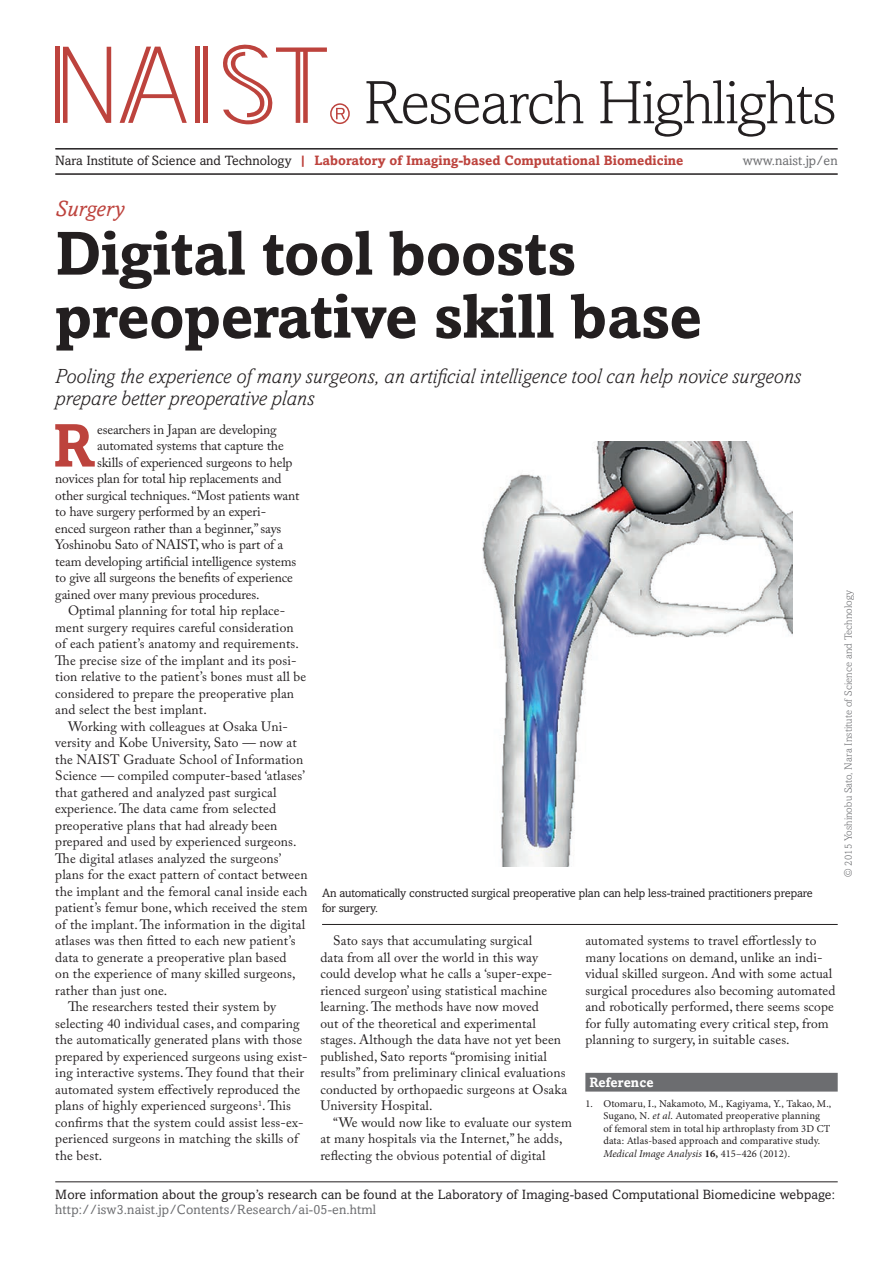
<style>
.page{position:relative;width:893px;height:1263px;background:#fff}
.page>*{position:absolute;margin:0;border:0;box-sizing:border-box;transform-origin:0 0}
.t1{font:300 61.65px "Amasis MT Pro";letter-spacing:-.02em;color:#231f20}
.t2{font:700 61.5px/63px "Amasis MT Pro";letter-spacing:-.01em;color:#231f20}
.Body_drop{font:700 61.05px "Amasis MT Pro";color:#bd433d}
.t3{font:italic 22.5px "Amasis MT Pro";color:#bd433d}
.t4{font:italic 300 21px/22.2px "Amasis MT Pro";color:#231f20}
.body{font:13.5px/16.5px "Adobe Caslon Pro";letter-spacing:.01em;color:#231f20}
.Body_drop-2{font:13.5px "Adobe Caslon Pro";letter-spacing:-.01em;color:#231f20}
.Bottom_Body{font:13.5px "Amasis MT Pro";letter-spacing:.01em;color:#231f20}
.t5{font:700 13.5px "Amasis MT Pro";color:#bd433d}
.Webpage{font:13.5px "Amasis MT Pro";letter-spacing:.01em;color:#6c6d70}
.Referene_head{font:700 13.5px "Amasis MT Pro";letter-spacing:.01em;color:#fff}
.Fig_caption{font:12px/15px "Amasis MT Pro";letter-spacing:-.01em;color:#231f20}
.t6{font:10.5px/12.6px "Minion Pro";letter-spacing:.005em;color:#231f20}
.Credit{font:300 10.5px "Amasis MT Pro";letter-spacing:.01em;color:#6c6d70}
.s1{font-weight:400;color:#231f20}
.s2{font-style:italic}
.s3{font-weight:700}
</style>
<div class="page">
<div style="left:585px;top:1073px;width:253px;height:18px;background:#6c6d70"></div>
<img style="left:482px;top:441px;width:310px;height:426px">
<hr style="left:322px;top:924px;width:516px;height:1px;background:#231f20">
<hr style="left:55px;top:1181px;width:783px;height:1px;background:#231f20">
<hr style="left:55px;top:148px;width:783px;height:2px;background:#231f20">
<div style="left:203px;top:47px;width:5px;height:76px;background:#bd433d"></div>
<div style="left:195px;top:47px;width:5px;height:76px;background:#bd433d"></div>
<svg style="left:63px;top:47px;width:48px;height:76px"></svg>
<svg style="left:223px;top:44px;width:104px;height:80px"></svg>
<svg style="left:120px;top:47px;width:67px;height:76px"></svg>
<div style="left:55px;top:47px;width:5px;height:76px;background:#bd433d"></div>
<svg style="left:336px;top:108px;width:9px;height:11px"></svg>
<div style="left:330px;top:103px;width:20px;height:21px;border:2px solid #bd433d;border-radius:50%"></div>
<hr style="left:55px;top:173px;width:783px;height:2px;background:#231f20">
<p class="t1" style="left:364px;top:67px;width:475px">Research Highlights</p>
<p class="t5" style="left:55px;top:153px;width:630px"><span class="s1">Nara Institute of Science and Technology</span> | Laboratory of Imaging-based Computational Biomedicine</p>
<p class="Webpage" style="left:743px;top:153px;width:96px">www.naist.jp/en</p>
<p class="t3" style="left:55px;top:196px;width:71px">Surgery</p>
<p class="t2" style="left:55px;top:222px;width:648px">Digital tool boosts preoperative skill base</p>
<p class="t4" style="left:55px;top:365px;width:747px">Pooling the experience of many surgeons, an artificial intelligence tool can help novice surgeons prepare better preoperative plans</p>
<p class="Body_drop" style="left:53px;top:408px;width:43px">R</p>
<p class="Body_drop-2" style="left:97px;top:421px;width:181px">esearchers in Japan are developing</p>
<p class="Body_drop-2" style="left:97px;top:437px;width:188px">automated systems that capture the</p>
<p class="Body_drop-2" style="left:97px;top:454px;width:197px">skills of experienced surgeons to help</p>
<p class="Body_drop-2" style="left:55px;top:470px;width:228px">novices plan for total hip replacements and</p>
<p class="Body_drop-2" style="left:55px;top:487px;width:246px">other surgical techniques. “Most patients want</p>
<p class="Body_drop-2" style="left:55px;top:503px;width:212px">to have surgery performed by an experi-</p>
<p class="Body_drop-2" style="left:55px;top:520px;width:228px">enced surgeon rather than a beginner,” says</p>
<p class="Body_drop-2" style="left:55px;top:536px;width:230px">Yoshinobu Sato of NAIST, who is part of a</p>
<p class="Body_drop-2" style="left:55px;top:553px;width:242px">team developing artificial intelligence systems</p>
<p class="Body_drop-2" style="left:55px;top:569px;width:239px">to give all surgeons the benefits of experience</p>
<p class="Body_drop-2" style="left:55px;top:586px;width:206px">gained over many previous procedures.</p>
<p class="body" style="left:55px;top:602px;width:253px;text-indent:13px">Optimal planning for total hip replace&shy;ment surgery requires careful consideration of each patient’s anatomy and requirements.<br>The precise size of the implant and its posi&shy;tion relative to the patient’s bones must all be considered to prepare the preoperative plan and select the best implant.</p>
<p class="body" style="left:55px;top:718px;width:254px;text-indent:13px">Working with colleagues at Osaka Uni&shy;versity and Kobe University, Sato — now at the NAIST Graduate School of Information Science — compiled computer-based ‘atlases’ that gathered and analyzed past surgical experience. The data came from selected preoperative plans that had already been prepared and used by experienced surgeons.<br>The digital atlases analyzed the surgeons’ plans for the exact pattern of contact between the implant and the femoral canal inside each patient’s femur bone, which received the stem of the implant. The information in the digital atlases was then fitted to each new patient’s data to generate a preoperative plan based<br>on the experience of many skilled surgeons, rather than just one.</p>
<p class="body" style="left:55px;top:998px;width:254px;text-indent:13px">The researchers tested their system by selecting 40 individual cases, and comparing the automatically generated plans with those prepared by experienced surgeons using exist&shy;ing interactive systems. They found that their automated system effectively reproduced the plans of highly experienced surgeons<sup>1</sup>. This confirms that the system could assist less-ex&shy;perienced surgeons in matching the skills of the best.</p>
<p class="Fig_caption" style="left:322px;top:885px;width:492px">An automatically constructed surgical preoperative plan can help less-trained practitioners prepare for surgery.</p>
<p class="body" style="left:320px;top:932px;width:248px;text-indent:13px">Sato says that accumulating surgical<br>data from all over the world in this way could develop what he calls a ‘super-expe&shy;rienced surgeon’ using statistical machine learning. The methods have now moved<br>out of the theoretical and experimental stages. Although the data have not yet been published, Sato reports “promising initial results” from preliminary clinical evaluations conducted by orthopaedic surgeons at Osaka University Hospital.</p>
<p class="body" style="left:320px;top:1114px;width:253px;text-indent:13px">“We would now like to evaluate our system at many hospitals via the Internet,” he adds, reflecting the obvious potential of digital</p>
<p class="body" style="left:585px;top:932px;width:252px">automated systems to travel effortlessly to many locations on demand, unlike an indi&shy;vidual skilled surgeon. And with some actual surgical procedures also becoming automated and robotically performed, there seems scope for fully automating every critical step, from planning to surgery, in suitable cases.</p>
<p class="Referene_head" style="left:589px;top:1074px;width:66px">Reference</p>
<p class="t6" style="left:603px;top:1097px;width:229px;text-indent:-18px">1. Otomaru, I., Nakamoto, M., Kagiyama, Y., Takao, M., Sugano, N. <span class="s2">et al</span>. Automated preoperative planning<br>of femoral stem in total hip arthroplasty from 3D CT data: Atlas-based approach and comparative study.<br><span class="s2">Medical Image Analysis</span> <span class="s3">16,</span> 415–426 (2012).</p>
<p class="Credit" style="left:842px;top:877px;width:288px;rotate:-90deg">© 2015 Yoshinobu Sato, Nara Institute of Science and Technology</p>
<p class="Bottom_Body" style="left:55px;top:1186px;width:781px">More information about the group’s research can be found at the Laboratory of Imaging-based Computational Biomedicine webpage:</p>
<p class="Webpage" style="left:55px;top:1201px;width:322px">http://isw3.naist.jp/Contents/Research/ai-05-en.html</p>
</div>
